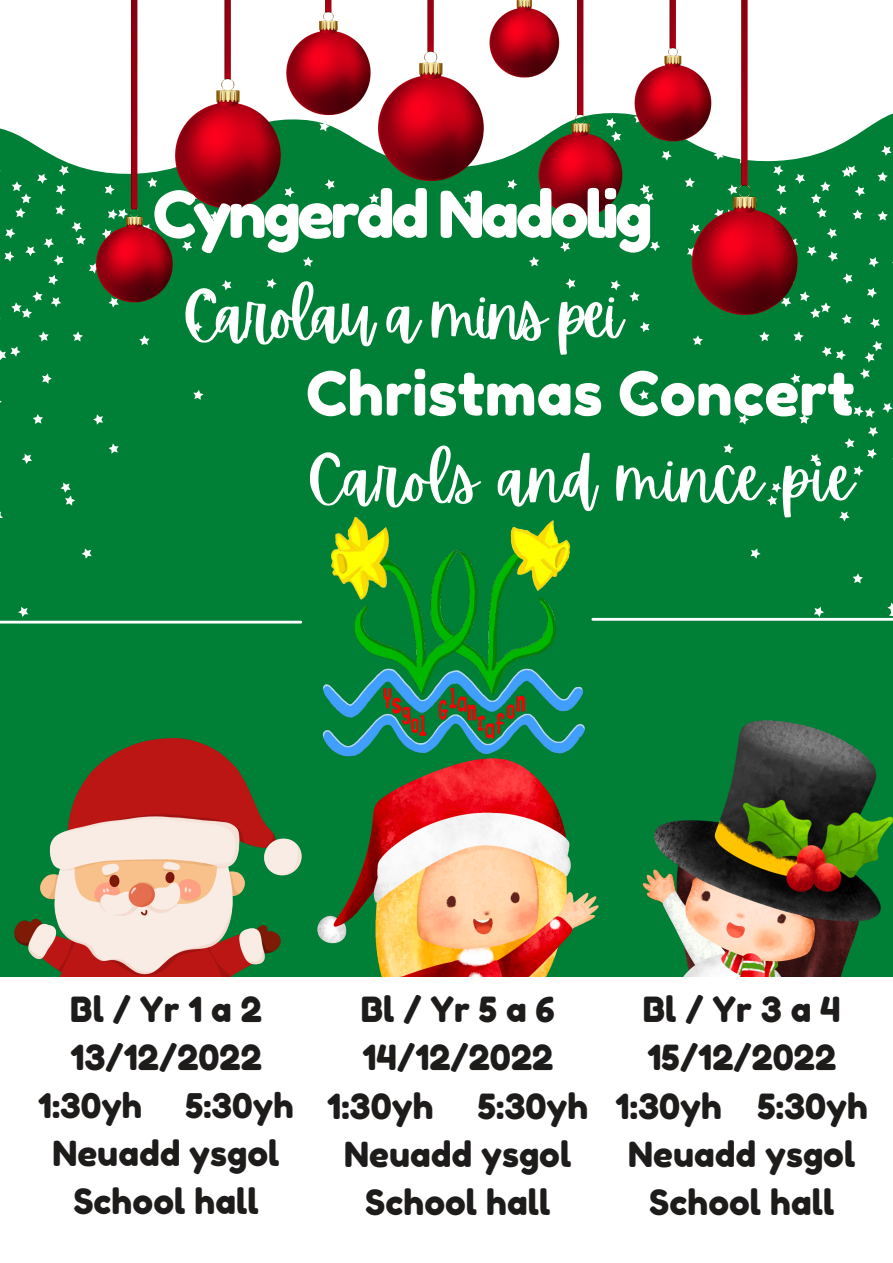
<style>
.page{position:relative;width:893px;height:1263px;background:#008037}
.page>*{position:absolute;margin:0;border:0;box-sizing:border-box;transform-origin:0 0}
.t1{font:64.65px "Fredoka One";letter-spacing:-.06em;color:#fff}
.t2{font:64.65px "Apricots";letter-spacing:-.06em;color:#fff}
.t3{font:63.3px "Apricots";color:#fff}
.t4{font:60.75px "Fredoka One";color:#fff}
.t5{font:34.65px/48.4px "Fredoka One";color:#1e1b1b;text-align:center}
.t6{font:33.9px "Fredoka One";color:#1e1b1b}
</style>
<div class="page">
<svg style="left:0;top:180px;width:204px;height:437px"></svg>
<svg style="left:591px;top:180px;width:302px;height:439px"></svg>
<svg style="left:0;top:0;width:893px;height:180px;fill:#fff"></svg>
<hr style="left:0;top:621px;width:301px;height:2px;background:#fff">
<hr style="left:593px;top:618px;width:300px;height:3px;background:#fff">
<img style="left:318px;top:758px;width:280px;height:219px">
<img style="left:14px;top:738px;width:288px;height:239px">
<img style="left:642px;top:721px;width:251px;height:256px">
<div style="left:0;top:977px;width:893px;height:286px;background:#fff"></div>
<img style="left:96px;top:0;width:701px;height:314px">
<img style="left:322px;top:518px;width:263px;height:239px">
<h1 class="t1" style="left:153px;top:175px;width:501px">Cyngerdd Nadolig</h1>
<h1 class="t2" style="left:182px;top:278px;width:442px">Carolau a mins pei</h1>
<h3 class="t4" style="left:306px;top:356px;width:550px">Christmas Concert</h3>
<h2 class="t3" style="left:307px;top:442px;width:548px">Carols and mince pie</h2>
<p class="t5" style="left:70px;top:985px;width:193px;text-align:left">Bl/Yr1a2<br>13/12/2022</p>
<p class="t6" style="left:38px;top:1085px;width:106px">1:30yh</p>
<p class="t6" style="left:185px;top:1085px;width:110px">5:30yh</p>
<p class="t5" style="left:52px;top:1129px;width:229px">Neuadd ysgol<br>School hall</p>
<p class="t5" style="left:361px;top:985px;width:196px">Bl/Yr5a6</p>
<p class="t5" style="left:362px;top:1033px;width:192px">14/12/2022</p>
<p class="t5" style="left:327px;top:1081px;width:108px">1:30yh</p>
<p class="t5" style="left:478px;top:1081px;width:112px">5:30yh</p>
<p class="t5" style="left:344px;top:1130px;width:229px">Neuadd ysgol</p>
<p class="t5" style="left:365px;top:1178px;width:187px">School hall</p>
<p class="t5" style="left:615px;top:985px;width:254px">Bl/Yr3a4<br>15/12/2022<br>1:30yh 5:30yh<br>Neuadd ysgol<br>School hall</p>
</div>
